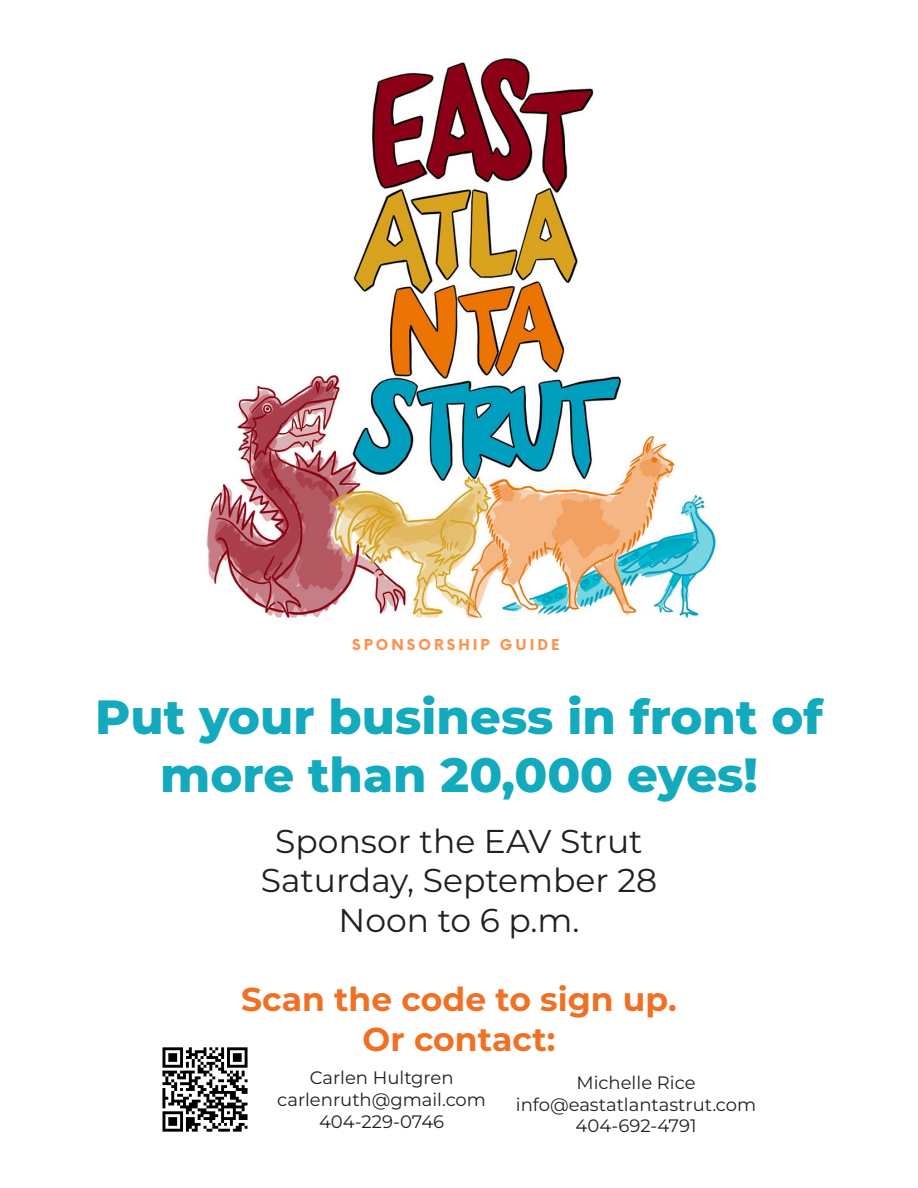
<style>
.page{position:relative;width:918px;height:1188px;background:#fff}
.page>*{position:absolute;margin:0;border:0;box-sizing:border-box;transform-origin:0 0}
.t1{font:800 48px/57.6px "Montserrat";color:#13aabe;text-align:center}
.t2{font:33px "Montserrat";color:#231f20}
.t3{font:700 33px "Montserrat";color:#ef7125}
.t4{font:18px "Montserrat";color:#231f20}
.t5{font:700 14.7px "Now";letter-spacing:.2em;color:#ff914d}
</style>
<div class="page">
<img style="left:206px;top:58px;width:510px;height:562px">
<img style="left:162px;top:1047px;width:86px;height:85px">
<p class="t5" style="left:352px;top:634px;width:209px">SPONSORSHIP GUIDE</p>
<p class="t1" style="left:95px;top:687px;width:729px">Put your business in front of more than 20,000 eyes!</p>
<p class="t2" style="left:275px;top:819px;width:369px">Sponsor the EAV Strut</p>
<p class="t2" style="left:261px;top:859px;width:398px">Saturday, September 28</p>
<p class="t2" style="left:339px;top:898px;width:242px">Noon to 6 p.m.</p>
<p class="t3" style="left:241px;top:978px;width:437px">Scan the code to sign up.</p>
<p class="t3" style="left:363px;top:1017px;width:194px">Or contact:</p>
<p class="t4" style="left:310px;top:1066px;width:146px">Carlen Hultgren</p>
<p class="t4" style="left:277px;top:1088px;width:210px">carlenruth@gmail.com</p>
<p class="t4" style="left:319px;top:1109px;width:127px">404-229-0746</p>
<p class="t4" style="left:577px;top:1071px;width:121px">Michelle Rice</p>
<p class="t4" style="left:516px;top:1092px;width:242px">info@eastatlantastrut.com</p>
<p class="t4" style="left:576px;top:1114px;width:122px">404-692-4791</p>
</div>
